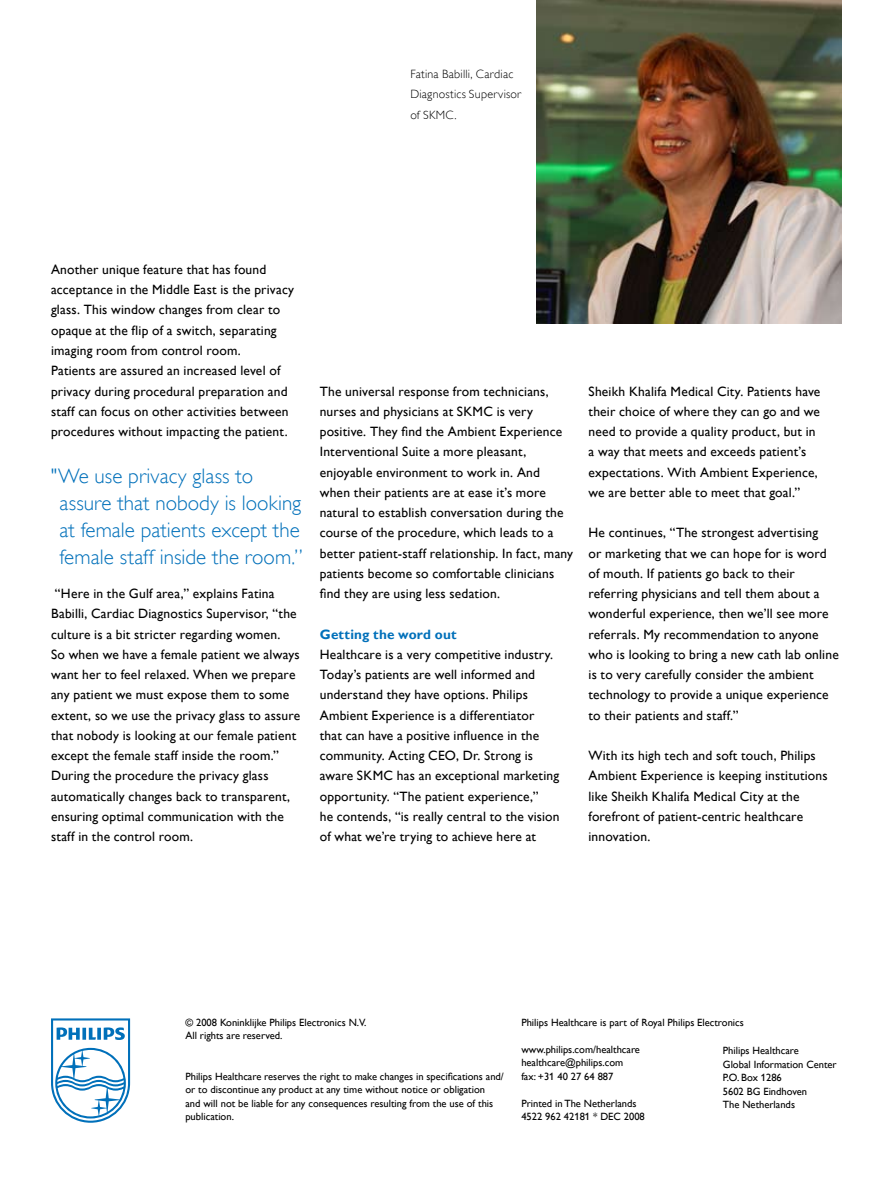
<style>
.page{position:relative;width:893px;height:1187px;background:#fff}
.page>*{position:absolute;margin:0;border:0;box-sizing:border-box;transform-origin:0 0}
.t1{font:21px/27px "Gill Sans Alt One WGL Light";letter-spacing:.005em;color:#0070ba}
.t2{font:13.5px/20.2px "Gill Sans Alt One WGL";letter-spacing:.015em;color:#000}
.t3{font:700 13.5px "Gill Sans Alt One WGL";letter-spacing:.015em;color:#0070ba}
.t4{font:12px/20.2px "Gill Sans Alt One WGL Light";letter-spacing:.02em;color:#000}
.t5{font:10.5px/13.5px "Gill Sans Alt One WGL";color:#000}
</style>
<div class="page">
<img style="left:537px;top:0;width:305px;height:323px">
<svg style="left:51px;top:1018px;width:79px;height:104px"></svg>
<p class="t4" style="left:410px;top:64px;width:112px">Fatina Babilli, Cardiac<br>Diagnostics Supervisor of SKMC.</p>
<p class="t2" style="left:51px;top:259px;width:245px">Another unique feature that has found acceptance in the Middle East is the privacy glass. This window changes from clear to opaque at the flip of a switch, separating imaging room from control room.<br>Patients are assured an increased level of privacy during procedural preparation and staff can focus on other activities between procedures without impacting the patient.</p>
<h1 class="t1" style="left:60px;top:463px;width:245px;text-indent:-9px">"We use privacy glass to assure that nobody is looking at female patients except the female staff inside the room.”</h1>
<p class="t2" style="left:51px;top:583px;width:251px">“Here in the Gulf area,” explains Fatina Babilli, Cardiac Diagnostics Supervisor, “the culture is a bit stricter regarding women.<br>So when we have a female patient we always want her to feel relaxed. When we prepare any patient we must expose them to some extent, so we use the privacy glass to assure that nobody is looking at our female patient except the female staff inside the room.” During the procedure the privacy glass automatically changes back to transparent, ensuring optimal communication with the staff in the control room.</p>
<p class="t2" style="left:320px;top:380px;width:255px">The universal response from technicians, nurses and physicians at SKMC is very positive. They find the Ambient Experience Interventional Suite a more pleasant, enjoyable environment to work in. And when their patients are at ease it’s more natural to establish conversation during the course of the procedure, which leads to a better patient-staff relationship. In fact, many patients become so comfortable clinicians find they are using less sedation.</p>
<p class="t3" style="left:320px;top:624px;width:138px">Getting the word out</p>
<p class="t2" style="left:320px;top:644px;width:241px">Healthcare is a very competitive industry.<br>Today’s patients are well informed and understand they have options. Philips Ambient Experience is a differentiator that can have a positive influence in the community. Acting CEO, Dr. Strong is aware SKMC has an exceptional marketing opportunity. “The patient experience,”<br>he contends, “is really central to the vision of what we’re trying to achieve here at</p>
<p class="t2" style="left:588px;top:380px;width:233px">Sheikh Khalifa Medical City. Patients have their choice of where they can go and we need to provide a quality product, but in a way that meets and exceeds patient’s expectations. With Ambient Experience, we are better able to meet that goal.”</p>
<p class="t2" style="left:588px;top:522px;width:252px">He continues, “The strongest advertising<br>or marketing that we can hope for is word of mouth. If patients go back to their referring physicians and tell them about a wonderful experience, then we’ll see more referrals. My recommendation to anyone who is looking to bring a new cath lab online is to very carefully consider the ambient technology to provide a unique experience to their patients and staff.”</p>
<p class="t2" style="left:588px;top:745px;width:241px">With its high tech and soft touch, Philips Ambient Experience is keeping institutions like Sheikh Khalifa Medical City at the forefront of patient-centric healthcare innovation.</p>
<p class="t5" style="left:185px;top:1015px;width:183px">© 2008 Koninklijke Philips Electronics N.V.<br>All rights are reserved.</p>
<p class="t5" style="left:185px;top:1069px;width:320px">Philips Healthcare reserves the right to make changes in specifications and/ or to discontinue any product at any time without notice or obligation<br>and will not be liable for any consequences resulting from the use of this publication.</p>
<p class="t5" style="left:521px;top:1015px;width:224px">Philips Healthcare is part of Royal Philips Electronics</p>
<p class="t5" style="left:521px;top:1042px;width:120px">www.philips.com/healthcare healthcare@philips.com fax: +31 40 27 64 887</p>
<p class="t5" style="left:521px;top:1096px;width:125px">Printed in The Netherlands<br>4522 962 42181 * DEC 2008</p>
<p class="t5" style="left:723px;top:1043px;width:115px">Philips Healthcare<br>Global Information Center<br>P.O. Box 1286<br>5602 BG Eindhoven<br>The Netherlands</p>
</div>
